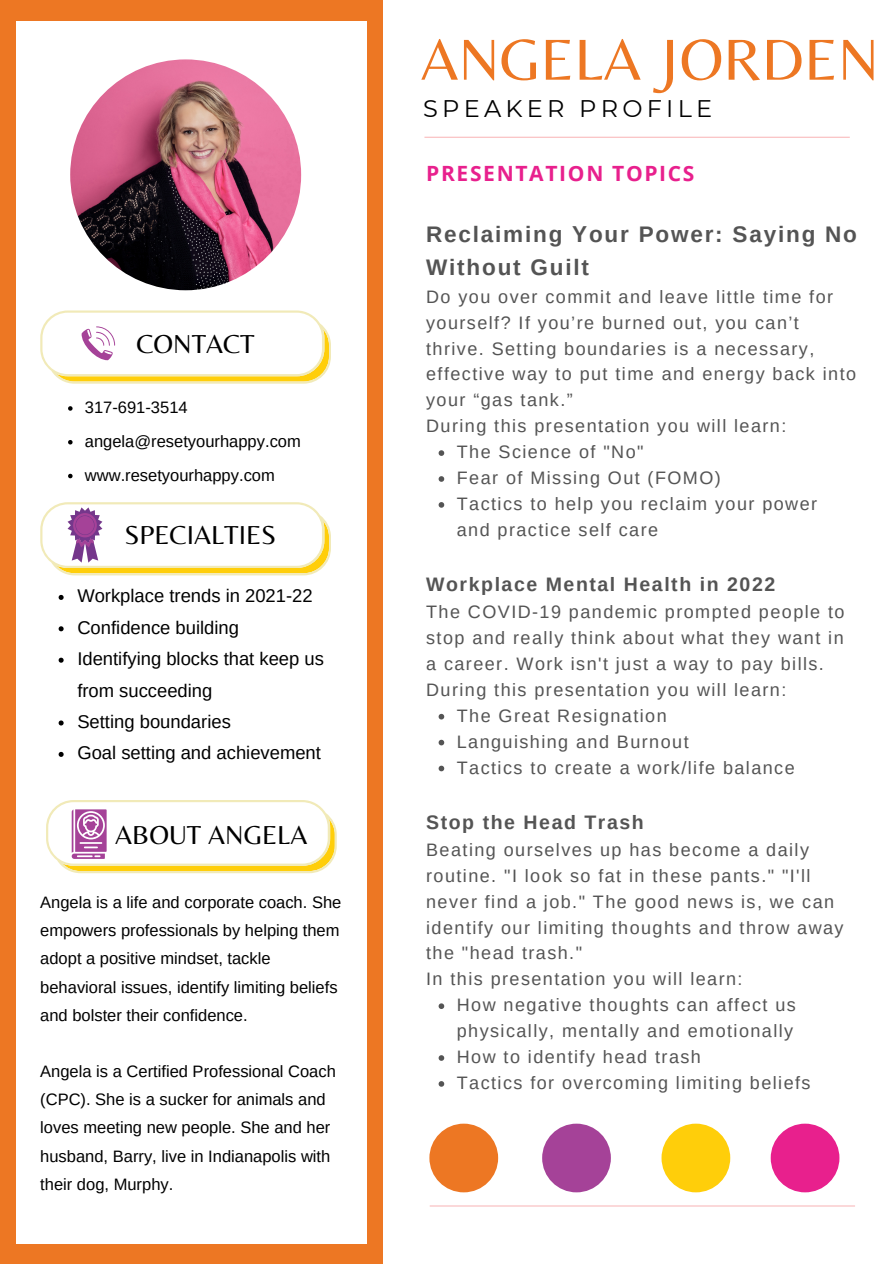
<style>
.page{position:relative;width:894px;height:1264px;background:#fff}
.page>*{position:absolute;margin:0;border:0;box-sizing:border-box;transform-origin:0 0}
.t1{font:60px "Belleza";color:#ed7723}
.t2{font:27px "Belleza";color:#000}
.t3{font:24px "Montserrat";letter-spacing:.175em;color:#000}
.t4{font:700 22.5px/32.7px "Arimo";letter-spacing:.08em;color:#545454}
.t5{font:700 21px "Open Sans";letter-spacing:.08em;color:#e8208d}
.t6{font:700 19.5px "Arimo";letter-spacing:.08em;color:#545454}
.t7{font:18.45px/31.3px "Arimo";color:#000}
.t8{font:18px/26px "Arimo";letter-spacing:.08em;color:#545454}
.t9{font:16.5px/28.2px "Arimo";color:#000}
</style>
<div class="page">
<div style="left:0;top:0;width:382px;height:1263px;background:#ed7723"></div>
<div style="left:16px;top:21px;width:350px;height:1222px;background:#fff"></div>
<img style="left:70px;top:59px;width:231px;height:231px;border-radius:50%">
<svg style="left:424px;top:137px;width:425px;height:1px"></svg>
<svg style="left:40px;top:310px;width:291px;height:74px"></svg>
<svg style="left:429px;top:1205px;width:425px;height:1px"></svg>
<div style="left:429px;top:1123px;width:69px;height:69px;background:#ed7723;border-radius:50%"></div>
<div style="left:542px;top:1123px;width:68px;height:69px;background:#a54298;border-radius:50%"></div>
<div style="left:661px;top:1123px;width:69px;height:69px;background:#ffce0a;border-radius:50%"></div>
<div style="left:770px;top:1123px;width:69px;height:69px;background:#e8208d;border-radius:50%"></div>
<svg style="left:46px;top:800px;width:290px;height:73px"></svg>
<svg style="left:40px;top:502px;width:291px;height:73px"></svg>
<svg style="left:438px;top:450px;width:6px;height:6px"></svg>
<svg style="left:438px;top:476px;width:6px;height:6px"></svg>
<svg style="left:438px;top:502px;width:6px;height:5px"></svg>
<svg style="left:438px;top:714px;width:6px;height:5px"></svg>
<svg style="left:438px;top:739px;width:6px;height:6px"></svg>
<svg style="left:438px;top:765px;width:6px;height:6px"></svg>
<svg style="left:438px;top:1003px;width:6px;height:6px"></svg>
<svg style="left:438px;top:1055px;width:6px;height:5px"></svg>
<svg style="left:438px;top:1081px;width:6px;height:5px"></svg>
<svg style="left:68px;top:406px;width:5px;height:5px"></svg>
<svg style="left:68px;top:440px;width:5px;height:4px"></svg>
<svg style="left:68px;top:474px;width:5px;height:4px"></svg>
<svg style="left:59px;top:595px;width:5px;height:5px"></svg>
<svg style="left:59px;top:626px;width:5px;height:5px"></svg>
<svg style="left:59px;top:657px;width:5px;height:5px"></svg>
<svg style="left:59px;top:720px;width:5px;height:5px"></svg>
<svg style="left:59px;top:752px;width:5px;height:5px"></svg>
<p class="t2" style="left:136px;top:327px;width:120px">CONTACT</p>
<p class="t9" style="left:85px;top:393px;width:104px">317-691-3514</p>
<p class="t9" style="left:85px;top:427px;width:217px">angela@resetyourhappy.com</p>
<p class="t9" style="left:85px;top:460px;width:191px">www.resetyourhappy.com</p>
<p class="t2" style="left:124px;top:519px;width:153px">SPECIALTIES</p>
<p class="t7" style="left:77px;top:580px;width:237px">Workplace trends in 2021-22</p>
<p class="t7" style="left:77px;top:611px;width:163px">Confidence building</p>
<p class="t7" style="left:77px;top:643px;width:248px">Identifying blocks that keep us from succeeding</p>
<p class="t7" style="left:77px;top:706px;width:155px">Setting boundaries</p>
<p class="t7" style="left:77px;top:737px;width:245px">Goal setting and achievement</p>
<p class="t2" style="left:115px;top:818px;width:194px">ABOUT ANGELA</p>
<p class="t9" style="left:40px;top:888px;width:302px">Angela is a life and corporate coach. She empowers professionals by helping them adopt a positive mindset, tackle behavioral issues, identify limiting beliefs and bolster their confidence.</p>
<p class="t9" style="left:40px;top:1057px;width:297px">Angela is a Certified Professional Coach (CPC). She is a sucker for animals and loves meeting new people. She and her husband, Barry, live in Indianapolis with their dog, Murphy.</p>
<p class="t1" style="left:420px;top:24px;width:459px">ANGELA JORDEN</p>
<p class="t3" style="left:423px;top:94px;width:290px">SPEAKER PROFILE</p>
<p class="t5" style="left:426px;top:159px;width:270px">PRESENTATION TOPICS</p>
<p class="t4" style="left:426px;top:218px;width:432px">Reclaiming Your Power: Saying No<br>Without Guilt</p>
<p class="t8" style="left:426px;top:283px;width:431px">Do you over commit and leave little time for yourself? If you’re burned out, you can’t thrive. Setting boundaries is a necessary, effective way to put time and energy back into your “gas tank.”</p>
<p class="t8" style="left:426px;top:413px;width:361px">During this presentation you will learn:</p>
<p class="t8" style="left:456px;top:439px;width:188px">The Science of "No"</p>
<p class="t8" style="left:456px;top:465px;width:265px">Fear of Missing Out (FOMO)</p>
<p class="t8" style="left:456px;top:491px;width:362px">Tactics to help you reclaim your power and practice self care</p>
<p class="t6" style="left:426px;top:573px;width:350px">Workplace Mental Health in 2022</p>
<p class="t8" style="left:426px;top:599px;width:420px">The COVID-19 pandemic prompted people to stop and really think about what they want in a career. Work isn't just a way to pay bills.<br>During this presentation you will learn:</p>
<p class="t8" style="left:456px;top:702px;width:211px">The Great Resignation</p>
<p class="t8" style="left:456px;top:728px;width:233px">Languishing and Burnout</p>
<p class="t8" style="left:456px;top:754px;width:339px">Tactics to create a work/life balance</p>
<p class="t6" style="left:426px;top:811px;width:219px">Stop the Head Trash</p>
<p class="t8" style="left:426px;top:836px;width:419px">Beating ourselves up has become a daily routine. "I look so fat in these pants." "I'll never find a job." The good news is, we can identify our limiting thoughts and throw away the "head trash."</p>
<p class="t8" style="left:426px;top:966px;width:318px">In this presentation you will learn:</p>
<p class="t8" style="left:456px;top:992px;width:340px">How negative thoughts can affect us physically, mentally and emotionally</p>
<p class="t8" style="left:456px;top:1043px;width:245px">How to identify head trash</p>
<p class="t8" style="left:456px;top:1069px;width:355px">Tactics for overcoming limiting beliefs</p>
</div>
